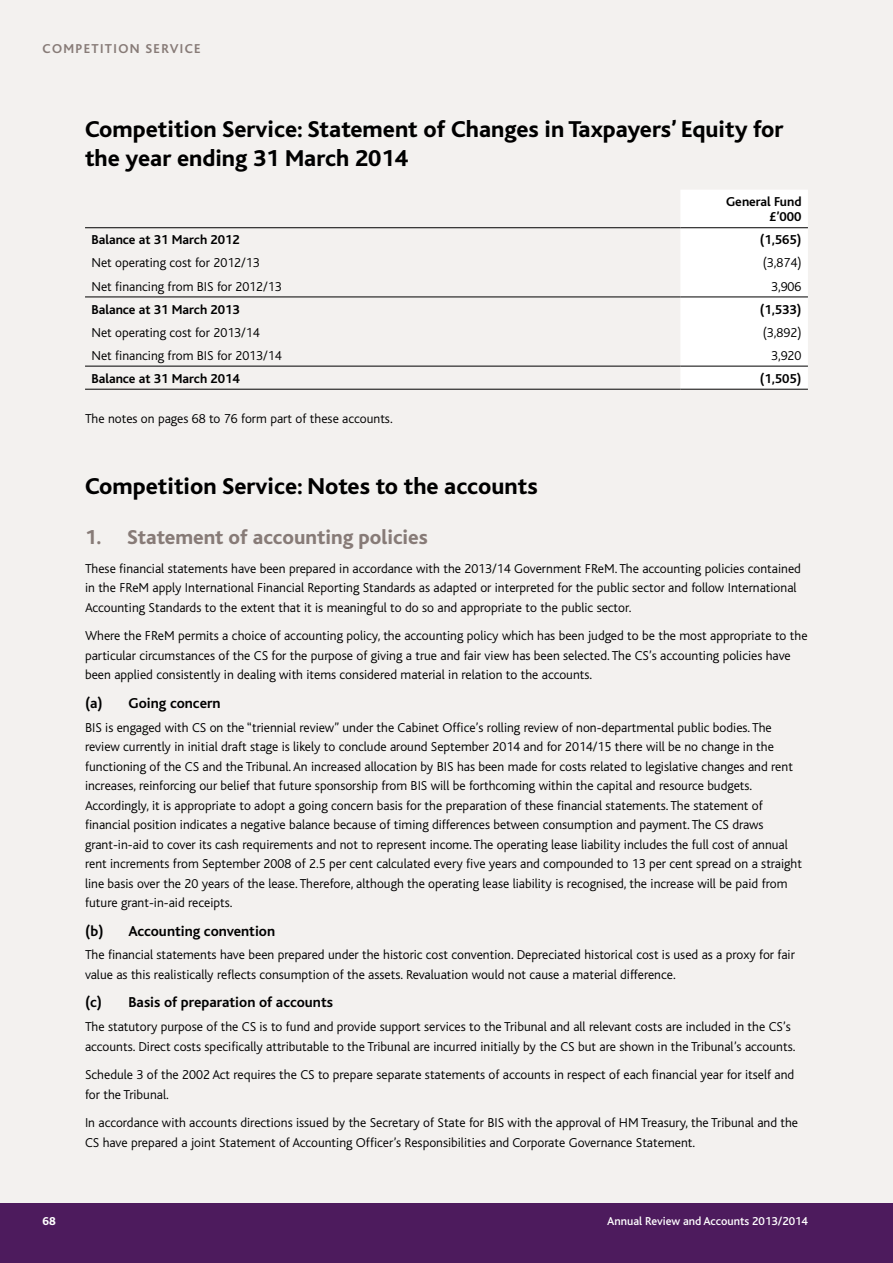
<style>
.page{position:relative;width:893px;height:1263px;background:#fff}
.page>*{position:absolute;margin:0;border:0;box-sizing:border-box;transform-origin:0 0}
._02-Main_financial_h{font:800 24px/28.5px "Bliss";color:#000}
.t1{font:800 21px "Bliss";color:#877b77}
.t2{font:700 15px "Bliss";color:#000}
._01-Main_text-half_l{font:300 13.5px/19.5px "Bliss";color:#000}
._08_-_Financial_Tbls{font:300 13.5px "Bliss";color:#000}
._08_-_Financial_Tbls-2{font:700 13.5px/15px "Bliss";color:#000;text-align:right}
.t3{font:700 13.5px "Bliss";letter-spacing:.1em;color:#877b77}
.t4{font:500 12px "Bliss";color:#fff}
.t5{font:800 12px "Bliss";color:#fff}
</style>
<div class="page">
<div style="left:0;top:0;width:893px;height:1203px;background:#f3f1ef"></div>
<div style="left:0;top:1203px;width:893px;height:60px;background:#4d1b5d"></div>
<div style="left:680px;top:190px;width:128px;height:199px;background:#fff"></div>
<hr style="left:85px;top:227px;width:595px;height:1px;background:#000">
<hr style="left:680px;top:227px;width:128px;height:1px;background:#000">
<hr style="left:85px;top:297px;width:595px;height:1px;background:#000">
<hr style="left:680px;top:297px;width:128px;height:1px;background:#000">
<hr style="left:85px;top:366px;width:595px;height:1px;background:#000">
<hr style="left:680px;top:366px;width:128px;height:1px;background:#000">
<hr style="left:85px;top:389px;width:595px;height:1px;background:#000">
<hr style="left:680px;top:389px;width:128px;height:1px;background:#000">
<p class="t3" style="left:43px;top:41px;width:160px">COMPETITION SERVICE</p>
<p class="_02-Main_financial_h" style="left:85px;top:116px;width:700px">Competition Service: Statement of Changes in Taxpayers’ Equity for the year ending 31 March 2014</p>
<p class="_08_-_Financial_Tbls-2" style="left:726px;top:195px;width:77px">General Fund £’000</p>
<p class="_08_-_Financial_Tbls-2" style="left:91px;top:233px;width:150px">Balance at 31 March 2012</p>
<p class="_08_-_Financial_Tbls-2" style="left:760px;top:233px;width:43px">(1,565)</p>
<p class="_08_-_Financial_Tbls" style="left:91px;top:256px;width:170px">Net operating cost for 2012/13</p>
<p class="_08_-_Financial_Tbls" style="left:763px;top:256px;width:40px">(3,874)</p>
<p class="_08_-_Financial_Tbls" style="left:91px;top:279px;width:192px">Net financing from BIS for 2012/13</p>
<p class="_08_-_Financial_Tbls" style="left:771px;top:279px;width:32px">3,906</p>
<p class="_08_-_Financial_Tbls-2" style="left:91px;top:302px;width:150px">Balance at 31 March 2013</p>
<p class="_08_-_Financial_Tbls-2" style="left:760px;top:302px;width:43px">(1,533)</p>
<p class="_08_-_Financial_Tbls" style="left:91px;top:325px;width:170px">Net operating cost for 2013/14</p>
<p class="_08_-_Financial_Tbls" style="left:763px;top:325px;width:40px">(3,892)</p>
<p class="_08_-_Financial_Tbls" style="left:91px;top:348px;width:192px">Net financing from BIS for 2013/14</p>
<p class="_08_-_Financial_Tbls" style="left:771px;top:348px;width:32px">3,920</p>
<p class="_08_-_Financial_Tbls-2" style="left:91px;top:371px;width:150px">Balance at 31 March 2014</p>
<p class="_08_-_Financial_Tbls-2" style="left:760px;top:371px;width:43px">(1,505)</p>
<p class="_01-Main_text-half_l" style="left:85px;top:409px;width:309px">The notes on pages 68 to 76 form part of these accounts.</p>
<h1 class="_02-Main_financial_h" style="left:85px;top:473px;width:454px">Competition Service: Notes to the accounts</h1>
<h2 class="t1" style="left:85px;top:526px;width:344px">1 . Statement of accounting policies</h2>
<p class="_01-Main_text-half_l" style="left:85px;top:559px;width:717px">These financial statements have been prepared in accordance with the 2013/14 Government FReM. The accounting policies contained in the FReM apply International Financial Reporting Standards as adapted or interpreted for the public sector and follow International<br>Accounting Standards to the extent that it is meaningful to do so and appropriate to the public sector.</p>
<p class="_01-Main_text-half_l" style="left:85px;top:626px;width:724px">Where the FReM permits a choice of accounting policy, the accounting policy which has been judged to be the most appropriate to the particular circumstances of the CS for the purpose of giving a true and fair view has been selected. The CS’s accounting policies have been applied consistently in dealing with items considered material in relation to the accounts.</p>
<h3 class="t2" style="left:85px;top:695px;width:137px">(a) Going concern</h3>
<p class="_01-Main_text-half_l" style="left:85px;top:718px;width:718px">BIS is engaged with CS on the “triennial review” under the Cabinet Office’s rolling review of non-departmental public bodies. The review currently in initial draft stage is likely to conclude around September 2014 and for 2014/15 there will be no change in the functioning of the CS and the Tribunal. An increased allocation by BIS has been made for costs related to legislative changes and rent increases, reinforcing our belief that future sponsorship from BIS will be forthcoming within the capital and resource budgets.<br>Accordingly, it is appropriate to adopt a going concern basis for the preparation of these financial statements. The statement of financial position indicates a negative balance because of timing differences between consumption and payment. The CS draws grant-in-aid to cover its cash requirements and not to represent income. The operating lease liability includes the full cost of annual rent increments from September 2008 of 2.5 per cent calculated every five years and compounded to 13 per cent spread on a straight line basis over the 20 years of the lease. Therefore, although the operating lease liability is recognised, the increase will be paid from future grant-in-aid receipts.</p>
<h3 class="t2" style="left:85px;top:923px;width:192px">(b) accounting convention</h3>
<p class="_01-Main_text-half_l" style="left:85px;top:945px;width:711px">The financial statements have been prepared under the historic cost convention. Depreciated historical cost is used as a proxy for fair value as this realistically reflects consumption of the assets. Revaluation would not cause a material difference.</p>
<h3 class="t2" style="left:85px;top:994px;width:249px">(c) basis of preparation of accounts</h3>
<p class="_01-Main_text-half_l" style="left:85px;top:1017px;width:712px">The statutory purpose of the CS is to fund and provide support services to the Tribunal and all relevant costs are included in the CS’s accounts. Direct costs specifically attributable to the Tribunal are incurred initially by the CS but are shown in the Tribunal’s accounts.</p>
<p class="_01-Main_text-half_l" style="left:85px;top:1065px;width:711px">Schedule 3 of the 2002 Act requires the CS to prepare separate statements of accounts in respect of each financial year for itself and for the Tribunal.</p>
<p class="_01-Main_text-half_l" style="left:85px;top:1113px;width:715px">In accordance with accounts directions issued by the Secretary of State for BIS with the approval of HM Treasury, the Tribunal and the<br>CS have prepared a joint Statement of Accounting Officer’s Responsibilities and Corporate Governance Statement.</p>
<p class="t5" style="left:43px;top:1214px;width:15px">68</p>
<p class="t4" style="left:607px;top:1214px;width:202px">Annual Review and Accounts 2013/2014</p>
</div>
